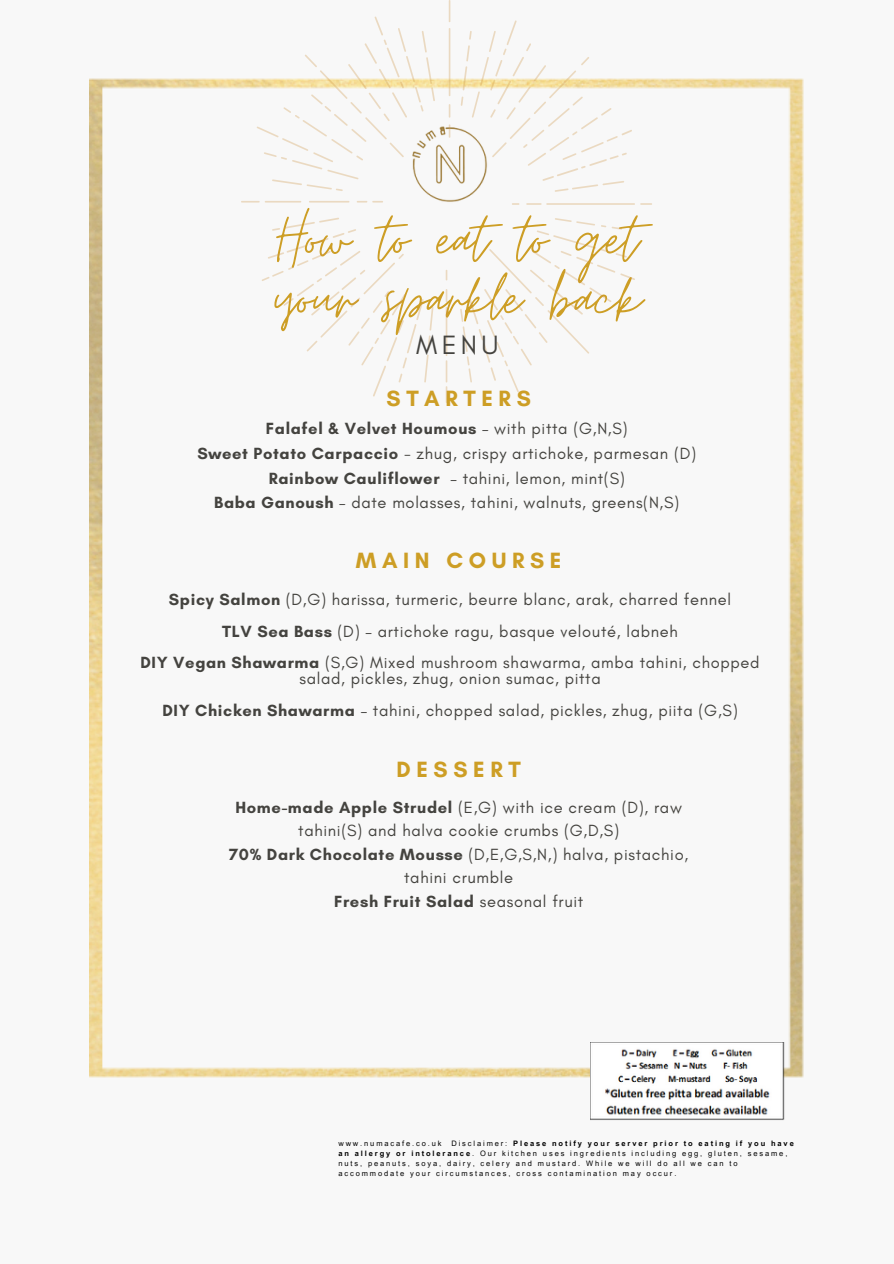
<style>
.page{position:relative;width:894px;height:1264px;background:#fff}
.page>*{position:absolute;margin:0;border:0;box-sizing:border-box;transform-origin:0 0}
.t1{font:75px/59.7px "Moon Time";color:#cd9e25}
.t2{font:27px "Glacial Indifference";color:#44433f}
.t3{font:700 22.5px "Glacial Indifference";letter-spacing:.25em;color:#cd9e25}
.t4{font:16.5px/23.7px "Glacial Indifference";letter-spacing:.04em;color:#44433f;text-align:center}
.t5{font:7.5px/10.1px "Arial MT Pro";letter-spacing:.25em;color:#000}
.s1{font-weight:700}
</style>
<div class="page">
<div style="left:0;top:0;width:893px;height:1263px;background:#f8f8f8"></div>
<img style="left:89px;top:78px;width:715px;height:999px">
<img style="left:590px;top:1042px;width:196px;height:78px">
<svg style="left:241px;top:0;width:411px;height:403px"></svg>
<p class="t1" style="left:273px;top:210px;width:370px">How to eat to get your sparkle back</p>
<p class="t2" style="left:416px;top:328px;width:84px">MENU</p>
<h2 class="t3" style="left:386px;top:384px;width:146px">STARTERS</h2>
<h3 class="t4" style="left:197px;top:416px;width:500px;line-height:24.8px"><span class="s1">Falafel &amp; Velvet Houmous</span> – with pitta (G,N,S)<br><span class="s1">Sweet Potato Carpaccio</span> - zhug, crispy artichoke, parmesan (D)<br><span class="s1">Rainbow Cauliflower</span> – tahini, lemon, mint(S)<br><span class="s1">Baba Ganoush</span> – date molasses, tahini, walnuts, greens(N,S)</h3>
<h4 class="t3" style="left:356px;top:547px;width:207px">MAIN COURSE</h4>
<h3 class="t4" style="left:169px;top:587px;width:563px"><span class="s1">Spicy Salmon</span> (D,G) harissa, turmeric, beurre blanc, arak, charred fennel</h3>
<h4 class="t4" style="left:222px;top:619px;width:457px"><span class="s1">TLV Sea Bass</span> (D) – artichoke ragu, basque velouté, labneh</h4>
<h4 class="t4" style="left:140px;top:654px;width:620px;line-height:15.8px"><span class="s1">DIY Vegan Shawarma</span> (S,G) Mixed mushroom shawarma, amba tahini, chopped salad, pickles, zhug, onion sumac, pitta</h4>
<h4 class="t4" style="left:162px;top:698px;width:576px"><span class="s1">DIY Chicken Shawarma</span> – tahini, chopped salad, pickles, zhug, piita (G,S)</h4>
<h1 class="t3" style="left:396px;top:755px;width:126px">DESSERT</h1>
<p class="t4" style="left:229px;top:795px;width:460px"><span class="s1">Home-made Apple Strudel</span> (E,G) with ice cream (D), raw tahini(S) and halva cookie crumbs (G,D,S)<br><span class="s1">70% Dark Chocolate Mousse</span> (D,E,G,S,N,) halva, pistachio, tahini crumble<br><span class="s1">Fresh Fruit Salad</span> seasonal fruit</p>
<h4 class="t5" style="left:338px;top:1139px;width:105px">www.numacafe.co.uk</h4>
<h4 class="t5" style="left:338px;top:1139px;width:457px;text-indent:113px">Disclaimer: <span class="s1">Please notify your server prior to eating if you have an allergy or intolerance</span>. Our kitchen uses ingredients including egg, gluten, sesame, nuts, peanuts, soya, dairy, celery and mustard. While we will do all we can to accommodate your circumstances, cross contamination may occur.</h4>
</div>
